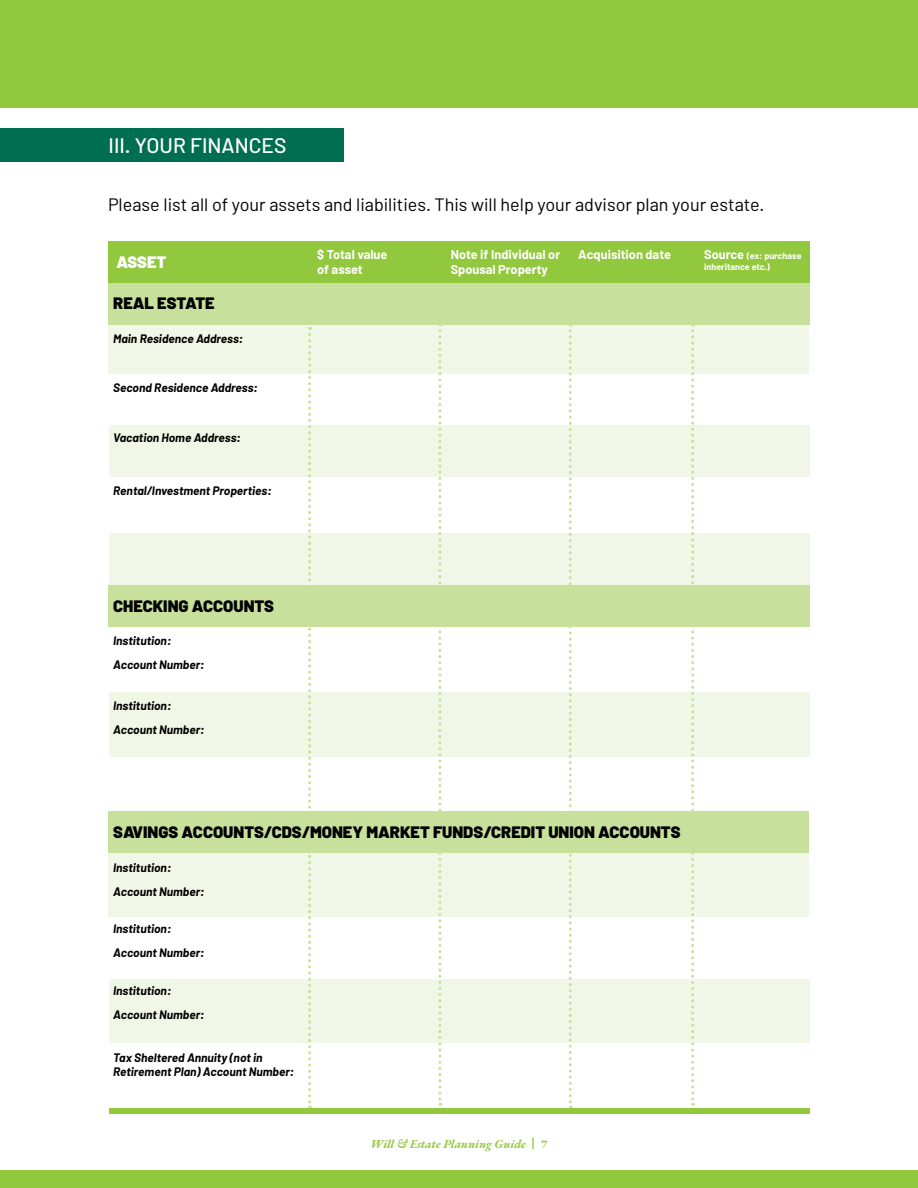
<style>
.page{position:relative;width:918px;height:1188px;background:#fff}
.page>*{position:absolute;margin:0;border:0;box-sizing:border-box;transform-origin:0 0}
.t1{font:500 21px "Barlow";color:#fff}
.t2{font:18px "Barlow";color:#000}
.t3{font:900 16.5px "Barlow";color:#000}
.t4{font:900 16.5px "Barlow";color:#fff}
.t5{font:700 12.75px "Barlow";color:#fff}
.t6{font:italic 700 12px/24px "Barlow";color:#000}
.t7{font:italic 700 12px "EB Garamond";color:#92c83e}
.t8{font:700 9px "Barlow";color:#fff}
.s1{font-size:12.75px}
.s2{font-weight:800;font-style:normal}
</style>
<div class="page">
<div style="left:0;top:0;width:918px;height:108px;background:#92c83e"></div>
<div style="left:0;top:1171px;width:918px;height:17px;background:#92c83e"></div>
<svg style="left:438px;top:374px;width:3px;height:732px"></svg>
<svg style="left:569px;top:374px;width:3px;height:734px"></svg>
<svg style="left:691px;top:374px;width:3px;height:732px"></svg>
<svg style="left:308px;top:376px;width:3px;height:732px"></svg>
<div style="left:109px;top:585px;width:701px;height:42px;background:#c7e09b"></div>
<div style="left:108px;top:241px;width:702px;height:42px;background:#92c83e"></div>
<div style="left:108px;top:283px;width:701px;height:42px;background:#c7e09b"></div>
<div style="left:108px;top:322px;width:701px;height:52px;background:#f1f7e6"></div>
<div style="left:109px;top:425px;width:701px;height:51px;background:#f1f7e6"></div>
<div style="left:109px;top:534px;width:701px;height:51px;background:#f1f7e6"></div>
<div style="left:108px;top:811px;width:701px;height:42px;background:#c7e09b"></div>
<div style="left:110px;top:692px;width:700px;height:64px;background:#f1f7e6"></div>
<div style="left:108px;top:853px;width:701px;height:63px;background:#f1f7e6"></div>
<div style="left:110px;top:980px;width:700px;height:63px;background:#f1f7e6"></div>
<div style="left:0;top:128px;width:343px;height:33px;background:#006f51"></div>
<div style="left:110px;top:1108px;width:700px;height:6px;background:#92c83e"></div>
<h1 class="t1" style="left:109px;top:133px;width:179px">III. YOUR FINANCES</h1>
<h2 class="t2" style="left:108px;top:193px;width:658px">Please list all of your assets and liabilities. This will help your advisor plan your estate.</h2>
<h3 class="t4" style="left:117px;top:252px;width:51px">ASSET</h3>
<h3 class="t3" style="left:113px;top:293px;width:103px">REAL ESTATE</h3>
<p class="t6" style="left:113px;top:326px;width:131px">Main Residence Address:</p>
<p class="t6" style="left:113px;top:375px;width:146px">Second Residence Address:</p>
<p class="t6" style="left:113px;top:426px;width:129px">Vacation Home Address:</p>
<p class="t6" style="left:113px;top:479px;width:160px">Rental/Investment Properties:</p>
<h3 class="t3" style="left:113px;top:596px;width:162px">CHECKING ACCOUNTS</h3>
<p class="t6" style="left:113px;top:629px;width:93px">Institution:<br>Account Number:</p>
<p class="t6" style="left:113px;top:693px;width:93px">Institution:<br>Account Number:</p>
<p class="t5" style="left:317px;top:247px;width:72px">$ Total value</p>
<p class="t5" style="left:451px;top:247px;width:111px">Note if Individual or</p>
<p class="t5" style="left:578px;top:247px;width:94px">Acquisition date</p>
<p class="t8" style="left:704px;top:250px;width:99px"><span class="s1">Source</span> (ex: purchase</p>
<p class="t5" style="left:317px;top:262px;width:47px">of asset</p>
<p class="t5" style="left:451px;top:262px;width:99px">Spousal Property</p>
<p class="t8" style="left:704px;top:261px;width:67px">inheritance etc.)</p>
<h3 class="t3" style="left:113px;top:822px;width:569px">SAVINGS ACCOUNTS/CDS/MONEY MARKET FUNDS/CREDIT UNION ACCOUNTS</h3>
<p class="t6" style="left:113px;top:855px;width:93px">Institution:<br>Account Number:</p>
<p class="t6" style="left:113px;top:916px;width:93px">Institution:<br>Account Number:</p>
<p class="t6" style="left:113px;top:979px;width:93px">Institution:<br>Account Number:</p>
<p class="t6" style="left:113px;top:1050px;width:182px;line-height:14.4px">Tax Sheltered Annuity (not in<br>Retirement Plan) Account Number:</p>
<p class="t7" style="left:370px;top:1136px;width:179px">Will &amp; Estate Planning Guide | <span class="s2">7</span></p>
</div>
